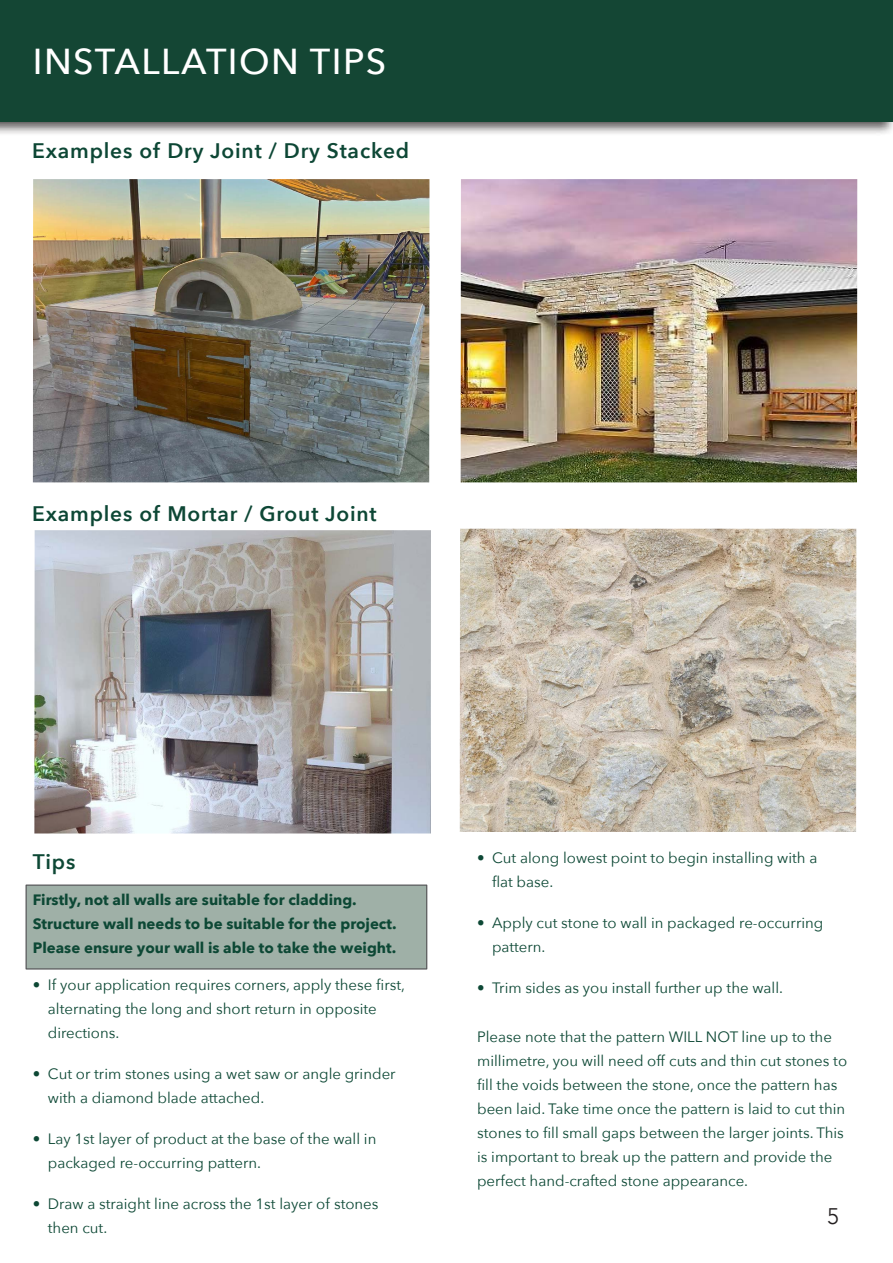
<style>
.page{position:relative;width:893px;height:1263px;background:#fff}
.page>*{position:absolute;margin:0;border:0;box-sizing:border-box;transform-origin:0 0}
.t1{font:500 36px "Avenir Next";letter-spacing:.04em;color:#fff}
.t2{font:300 22.5px "Avenir";color:#231f20}
.Sub_Headings_-_Green{font:600 21px "Avenir Next";letter-spacing:.04em;color:#0d4735}
.Sub_Headings_-_Green-2{font:600 21px "Avenir Next";color:#0d4835}
.Body{font:15px/24px "Avenir Next";color:#0d4835}
.Sub_Headings_-_Green-3{font:700 15px/24px "Avenir Next";color:#0d4835}
</style>
<div class="page">
<div style="left:0;top:0;width:893px;height:136px;background:#231f20;opacity:.75"></div>
<div style="left:0;top:0;width:893px;height:122px;background:#144634"></div>
<div style="left:26px;top:884px;width:401px;height:85px;background:#9fb0a7;border:1px solid #58595b"></div>
<img style="left:33px;top:179px;width:396px;height:303px">
<img style="left:34px;top:530px;width:397px;height:303px">
<img style="left:461px;top:179px;width:396px;height:303px">
<img style="left:460px;top:529px;width:396px;height:303px">
<p class="t1" style="left:33px;top:30px;width:355px">INSTALLATION TIPS</p>
<p class="Sub_Headings_-_Green" style="left:32px;top:133px;width:379px">Examples of Dry Joint / Dry Stacked</p>
<p class="Sub_Headings_-_Green" style="left:32px;top:496px;width:346px">Examples of Mortar / Grout Joint</p>
<p class="Sub_Headings_-_Green-2" style="left:33px;top:843px;width:44px">Tips</p>
<p class="Sub_Headings_-_Green-3" style="left:33px;top:888px;width:365px">Firstly, not all walls are suitable for cladding.<br>Structure wall needs to be suitable for the project.<br>Please ensure your wall is able to take the weight.</p>
<p class="Body" style="left:48px;top:972px;width:359px;text-indent:-15px">• If your application requires corners, apply these first, alternating the long and short return in opposite directions.</p>
<p class="Body" style="left:48px;top:1061px;width:349px;text-indent:-15px">• Cut or trim stones using a wet saw or angle grinder with a diamond blade attached.</p>
<p class="Body" style="left:48px;top:1126px;width:330px;text-indent:-15px">• Lay 1st layer of product at the base of the wall in packaged re-occurring pattern.</p>
<p class="Body" style="left:48px;top:1191px;width:332px;text-indent:-15px">• Draw a straight line across the 1st layer of stones then cut.</p>
<p class="Body" style="left:492px;top:845px;width:327px;text-indent:-15px">• Cut along lowest point to begin installing with a flat base.</p>
<p class="Body" style="left:492px;top:910px;width:333px;text-indent:-15px">• Apply cut stone to wall in packaged re-occurring pattern.</p>
<p class="Body" style="left:477px;top:975px;width:307px">• Trim sides as you install further up the wall.</p>
<p class="Body" style="left:477px;top:1024px;width:372px">Please note that the pattern WILL NOT line up to the millimetre, you will need off cuts and thin cut stones to fill the voids between the stone, once the pattern has been laid. Take time once the pattern is laid to cut thin stones to fill small gaps between the larger joints. This is important to break up the pattern and provide the perfect hand-crafted stone appearance.</p>
<h2 class="t2" style="left:827px;top:1203px;width:13px">5</h2>
</div>
